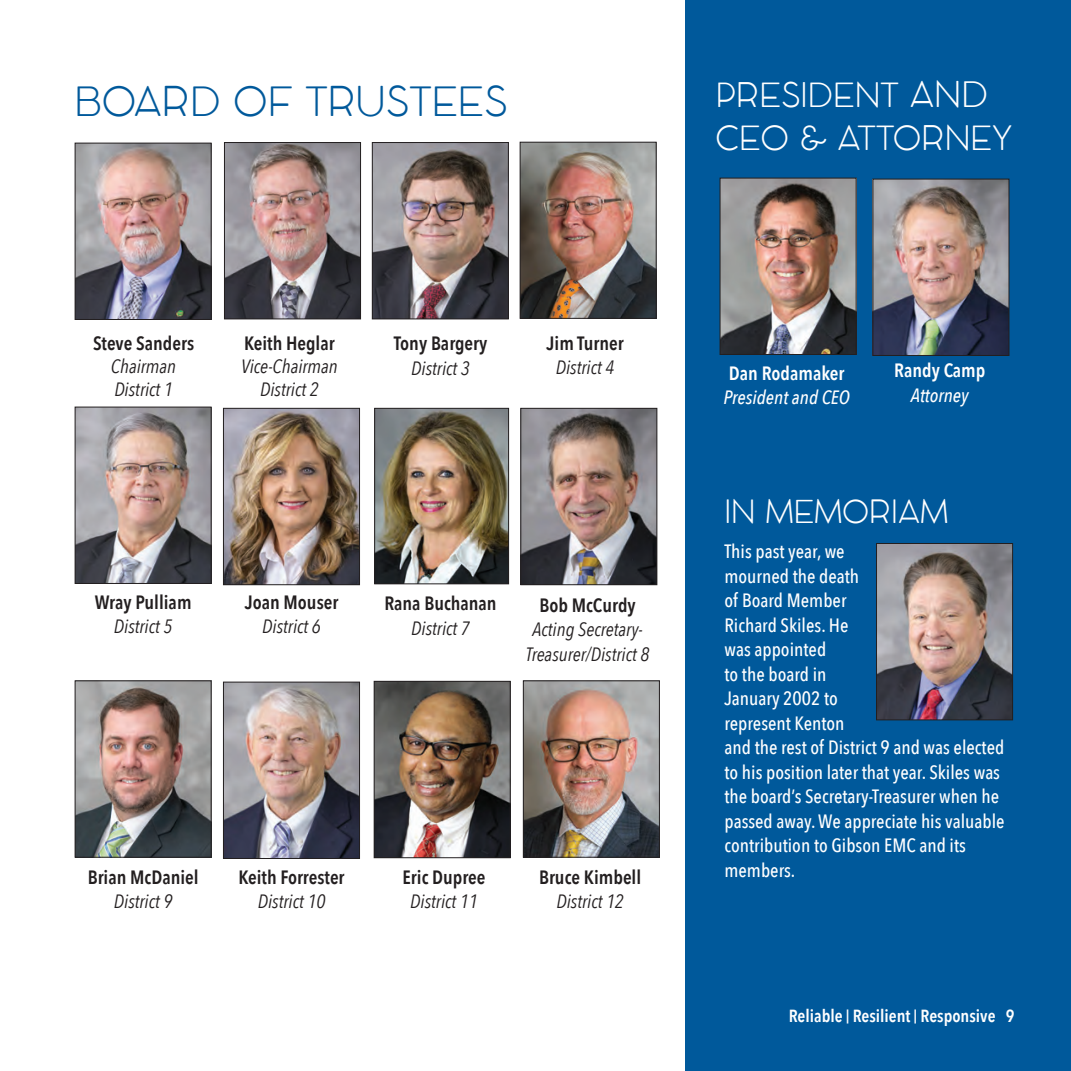
<style>
.page{position:relative;width:1071px;height:1071px;background:#fff}
.page>*{position:absolute;margin:0;border:0;box-sizing:border-box;transform-origin:0 0}
.Headline{font:300 40.25px "COCOMAT";color:#00599b}
.Headline-2{font:300 33.25px/43.8px "COCOMAT";color:#fff}
.Headline-3{font:300 31.5px "COCOMAT";color:#fff}
.t1{font:500 19.25px/24.5px "Avenir Next Condensed";color:#fff}
.Paragraph_Style_1{font:italic 19.25px/24.5px "Avenir Next Condensed";color:#231f20;text-align:center}
.Paragraph_Style_1-2{font:600 19.25px "Avenir Next Condensed";color:#231f20}
.Paragraph_Style_1-3{font:italic 500 19.25px "Avenir Next Condensed";color:#fff}
.Paragraph_Style_1-4{font:600 19.25px "Avenir Next Condensed";color:#fff}
.t2{font:600 17.5px "Avenir Next Condensed";color:#fff}
.s1{font-size:35px}
.s2{font-size:14px}
</style>
<div class="page">
<div style="left:685px;top:0;width:386px;height:1071px;background:#00599b"></div>
<img style="left:522px;top:144px;width:133px;height:173px">
<div style="left:520px;top:142px;width:137px;height:177px;border:1px solid #231f20"></div>
<img style="left:77px;top:409px;width:133px;height:173px">
<div style="left:75px;top:407px;width:137px;height:177px;border:1px solid #231f20"></div>
<img style="left:77px;top:145px;width:133px;height:173px">
<div style="left:75px;top:143px;width:137px;height:177px;border:1px solid #231f20"></div>
<img style="left:722px;top:180px;width:133px;height:173px">
<div style="left:720px;top:178px;width:137px;height:177px;border:1px solid #231f20"></div>
<img style="left:225px;top:684px;width:133px;height:173px">
<div style="left:223px;top:682px;width:137px;height:177px;border:1px solid #231f20"></div>
<img style="left:225px;top:410px;width:133px;height:173px">
<div style="left:223px;top:408px;width:137px;height:177px;border:1px solid #231f20"></div>
<img style="left:226px;top:144px;width:133px;height:173px">
<div style="left:224px;top:142px;width:137px;height:177px;border:1px solid #231f20"></div>
<img style="left:874px;top:181px;width:133px;height:173px">
<div style="left:872px;top:179px;width:137px;height:177px;border:1px solid #231f20"></div>
<img style="left:77px;top:682px;width:133px;height:174px">
<div style="left:75px;top:680px;width:137px;height:178px;border:1px solid #231f20"></div>
<img style="left:374px;top:144px;width:133px;height:173px">
<div style="left:372px;top:142px;width:137px;height:177px;border:1px solid #231f20"></div>
<img style="left:525px;top:682px;width:133px;height:174px">
<div style="left:523px;top:680px;width:137px;height:178px;border:1px solid #231f20"></div>
<img style="left:522px;top:410px;width:133px;height:173px">
<div style="left:520px;top:408px;width:137px;height:177px;border:1px solid #231f20"></div>
<img style="left:376px;top:683px;width:133px;height:173px">
<div style="left:374px;top:681px;width:137px;height:177px;border:1px solid #231f20"></div>
<img style="left:878px;top:545px;width:133px;height:173px">
<div style="left:876px;top:543px;width:137px;height:177px;border:1px solid #231f20"></div>
<img style="left:376px;top:410px;width:131px;height:172px">
<div style="left:374px;top:408px;width:135px;height:176px;border:1px solid #231f20"></div>
<p class="Headline" style="left:75px;top:78px;width:435px">BOARD OF TRUSTEES</p>
<p class="Headline-2" style="left:716px;top:73px;width:298px">PRESIDENT <span class="s1">AND<br></span>CEO &amp; ATTORNEY</p>
<p class="Paragraph_Style_1-2" style="left:93px;top:327px;width:103px">Steve Sanders</p>
<p class="Paragraph_Style_1" style="left:111px;top:354px;width:67px">Chairman</p>
<p class="Paragraph_Style_1" style="left:114px;top:377px;width:60px">District 1</p>
<p class="Paragraph_Style_1-2" style="left:244px;top:327px;width:92px">Keith Heglar</p>
<p class="Paragraph_Style_1" style="left:241px;top:354px;width:98px">Vice-Chairman</p>
<p class="Paragraph_Style_1" style="left:260px;top:377px;width:60px">District 2</p>
<p class="Paragraph_Style_1-2" style="left:394px;top:327px;width:95px">Tony Bargery</p>
<p class="Paragraph_Style_1" style="left:411px;top:356px;width:60px">District 3</p>
<p class="Paragraph_Style_1-2" style="left:547px;top:326px;width:79px">Jim Turner</p>
<p class="Paragraph_Style_1" style="left:556px;top:355px;width:60px">District 4</p>
<p class="Paragraph_Style_1-4" style="left:729px;top:356px;width:117px">Dan Rodamaker</p>
<p class="Paragraph_Style_1-3" style="left:723px;top:386px;width:128px">President and CEO</p>
<p class="Paragraph_Style_1-4" style="left:894px;top:354px;width:93px">Randy Camp</p>
<p class="Paragraph_Style_1-3" style="left:911px;top:383px;width:59px">Attorney</p>
<p class="Paragraph_Style_1-2" style="left:95px;top:585px;width:98px">Wray Pulliam</p>
<p class="Paragraph_Style_1" style="left:114px;top:614px;width:60px">District 5</p>
<p class="Paragraph_Style_1-2" style="left:245px;top:585px;width:95px">Joan Mouser</p>
<p class="Paragraph_Style_1" style="left:262px;top:614px;width:60px">District 6</p>
<p class="Paragraph_Style_1-2" style="left:384px;top:587px;width:114px">Rana Buchanan</p>
<p class="Paragraph_Style_1" style="left:411px;top:616px;width:60px">District 7</p>
<p class="Paragraph_Style_1-2" style="left:540px;top:588px;width:98px">Bob McCurdy</p>
<p class="Paragraph_Style_1" style="left:526px;top:617px;width:125px">Acting Secretary-<br>Treasurer/District 8</p>
<p class="Paragraph_Style_1-2" style="left:88px;top:860px;width:112px">Brian McDaniel</p>
<p class="Paragraph_Style_1" style="left:114px;top:889px;width:60px">District 9</p>
<p class="Paragraph_Style_1-2" style="left:239px;top:860px;width:107px">Keith Forrester</p>
<p class="Paragraph_Style_1" style="left:258px;top:889px;width:69px">District 10</p>
<p class="Paragraph_Style_1-2" style="left:403px;top:860px;width:84px">Eric Dupree</p>
<p class="Paragraph_Style_1" style="left:410px;top:889px;width:69px">District 11</p>
<p class="Paragraph_Style_1-2" style="left:539px;top:860px;width:104px">Bruce Kimbell</p>
<p class="Paragraph_Style_1" style="left:556px;top:889px;width:69px">District 12</p>
<p class="Headline-3" style="left:724px;top:494px;width:225px">IN MEMORIAM</p>
<p class="t1" style="left:724px;top:539px;width:282px">This past year, we<br>mourned the death<br>of Board Member<br>Richard Skiles. He<br>was appointed<br>to the board in<br>January 2002 to<br>represent Kenton<br>and the rest of District 9 and was elected to his position later that year. Skiles was the board’s Secretary-Treasurer when he passed away. We appreciate his valuable contribution to Gibson EMC and its members.</p>
<p class="t2" style="left:789px;top:1000px;width:227px">Reliable <span class="s2">|</span> Resilient <span class="s2">|</span> Responsive 9</p>
</div>
